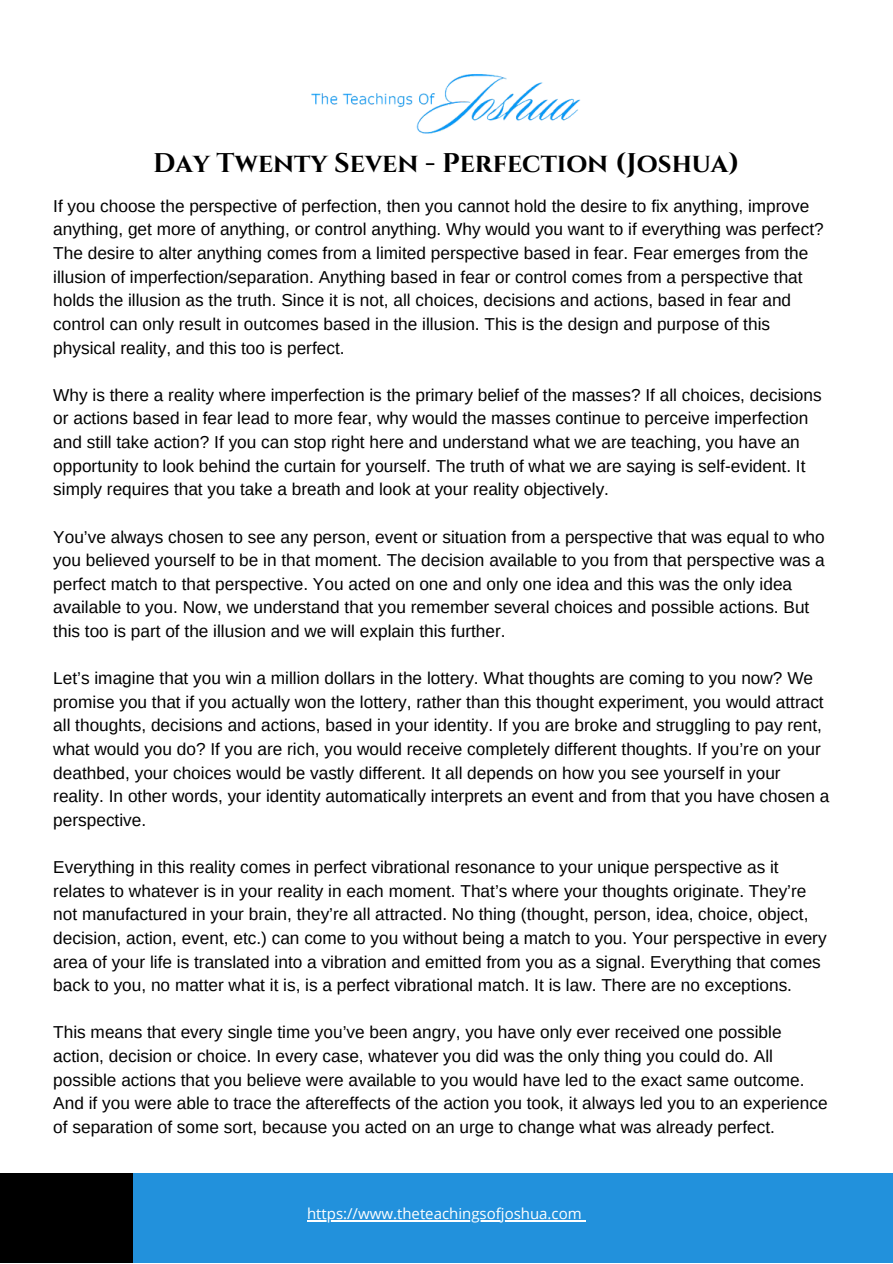
<style>
.page{position:relative;width:893px;height:1264px;background:#fff}
.page>*{position:absolute;margin:0;border:0;box-sizing:border-box;transform-origin:0 0}
.t1{font:700 27px "Cinzel";color:#000}
.t2{font:17.25px/23.5px "Arimo";color:#000}
.t3{font:15px "Open Sans";color:#fff}
</style>
<div class="page">
<div style="left:0;top:1173px;width:892px;height:89px;background:#2291dc"></div>
<hr style="left:307px;top:1219px;width:278px;height:2px;background:#fff">
<div style="left:0;top:1173px;width:133px;height:89px;background:#000"></div>
<img style="left:311px;top:74px;width:270px;height:60px">
<p class="t1" style="left:153px;top:146px;width:588px">Day Twenty Seven - Perfection (Joshua)</p>
<p class="t2" style="left:53px;top:194px;width:772px">If you choose the perspective of perfection, then you cannot hold the desire to fix anything, improve anything, get more of anything, or control anything. Why would you want to if everything was perfect?<br>The desire to alter anything comes from a limited perspective based in fear. Fear emerges from the illusion of imperfection/separation. Anything based in fear or control comes from a perspective that holds the illusion as the truth. Since it is not, all choices, decisions and actions, based in fear and control can only result in outcomes based in the illusion. This is the design and purpose of this physical reality, and this too is perfect.</p>
<p class="t2" style="left:53px;top:383px;width:770px">Why is there a reality where imperfection is the primary belief of the masses? If all choices, decisions or actions based in fear lead to more fear, why would the masses continue to perceive imperfection and still take action? If you can stop right here and understand what we are teaching, you have an opportunity to look behind the curtain for yourself. The truth of what we are saying is self-evident. It simply requires that you take a breath and look at your reality objectively.</p>
<p class="t2" style="left:53px;top:524px;width:772px">You’ve always chosen to see any person, event or situation from a perspective that was equal to who you believed yourself to be in that moment. The decision available to you from that perspective was a perfect match to that perspective. You acted on one and only one idea and this was the only idea available to you. Now, we understand that you remember several choices and possible actions. But this too is part of the illusion and we will explain this further.</p>
<p class="t2" style="left:53px;top:666px;width:777px">Let’s imagine that you win a million dollars in the lottery. What thoughts are coming to you now? We promise you that if you actually won the lottery, rather than this thought experiment, you would attract all thoughts, decisions and actions, based in your identity. If you are broke and struggling to pay rent, what would you do? If you are rich, you would receive completely different thoughts. If you’re on your deathbed, your choices would be vastly different. It all depends on how you see yourself in your reality. In other words, your identity automatically interprets an event and from that you have chosen a perspective.</p>
<p class="t2" style="left:53px;top:855px;width:774px">Everything in this reality comes in perfect vibrational resonance to your unique perspective as it relates to whatever is in your reality in each moment. That’s where your thoughts originate. They’re not manufactured in your brain, they’re all attracted. No thing (thought, person, idea, choice, object, decision, action, event, etc.) can come to you without being a match to you. Your perspective in every area of your life is translated into a vibration and emitted from you as a signal. Everything that comes back to you, no matter what it is, is a perfect vibrational match. It is law. There are no exceptions.</p>
<p class="t2" style="left:53px;top:1020px;width:775px">This means that every single time you’ve been angry, you have only ever received one possible action, decision or choice. In every case, whatever you did was the only thing you could do. All possible actions that you believe were available to you would have led to the exact same outcome.<br>And if you were able to trace the aftereffects of the action you took, it always led you to an experience of separation of some sort, because you acted on an urge to change what was already perfect.</p>
<p class="t3" style="left:307px;top:1202px;width:276px">https://www.theteachingsofjoshua.com</p>
</div>
